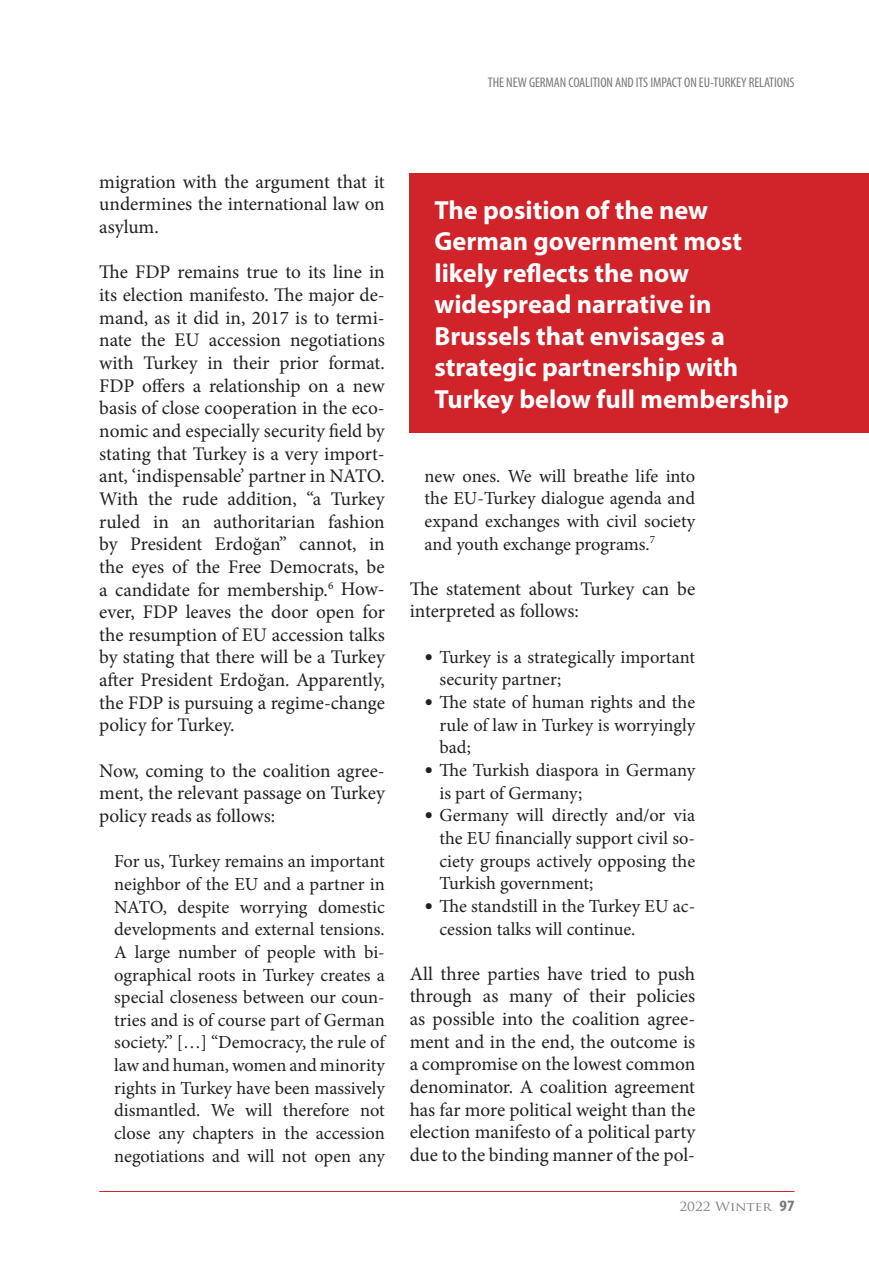
<style>
.page{position:relative;width:869px;height:1261px;background:#fff}
.page>*{position:absolute;margin:0;border:0;box-sizing:border-box;transform-origin:0 0}
.t1{font:700 26.25px/31.5px "Myriad Pro";color:#fff}
.t2{font:19.25px/22.6px "Minion Pro";letter-spacing:-.005em;color:#231f20;text-align:justify}
.t3{font:18.38px/22.6px "Minion Pro";color:#231f20;text-align:justify}
.t4{font:condensed 14px "Myriad Pro";letter-spacing:-.005em;color:#76787b}
.t5{font:12.25px "Trajan Pro";color:#76787b;scale:1.11 1}
.s1{font-weight:700;font-size:21.88px}
.s2{font-family:"Myriad Pro";font-weight:700;font-stretch:condensed;font-size:15.75px}
</style>
<div class="page">
<hr style="left:99px;top:1190px;width:695px;height:1px;background:#d1232a">
<div style="left:409px;top:174px;width:459px;height:259px;background:#d1232a"></div>
<p class="t4" style="left:487px;top:74px;width:308px">THE NEW GERMAN COALITION AND ITS IMPACT ON EU-TURKEY RELATIONS</p>
<p class="t2" style="left:99px;top:170px;width:287px">migration with the argument that it undermines the international law on asylum.</p>
<p class="t2" style="left:99px;top:261px;width:287px">The FDP remains true to its line in its election manifesto. The major de&shy;mand, as it did in, 2017 is to termi&shy;nate the EU accession negotiations with Turkey in their prior format.<br>FDP offers a relationship on a new basis of close cooperation in the eco&shy;nomic and especially security field by stating that Turkey is a very import&shy;ant, ‘indispensable’ partner in NATO.<br>With the rude addition, “a Turkey ruled in an authoritarian fashion by President Erdoğan” cannot, in the eyes of the Free Democrats, be a candidate for membership.<sup>6</sup> How&shy;ever, FDP leaves the door open for the resumption of EU accession talks by stating that there will be a Turkey after President Erdoğan. Apparently, the FDP is pursuing a regime-change policy for Turkey.</p>
<p class="t2" style="left:99px;top:759px;width:287px">Now, coming to the coalition agree&shy;ment, the relevant passage on Turkey policy reads as follows:</p>
<p class="t3" style="left:114px;top:849px;width:272px">For us, Turkey remains an important neighbor of the EU and a partner in NATO, despite worrying domestic developments and external tensions.<br>A large number of people with bi&shy;ographical roots in Turkey creates a special closeness between our coun&shy;tries and is of course part of German society.” […] “Democracy, the rule of law and human, women and minority rights in Turkey have been massively dismantled. We will therefore not close any chapters in the accession negotiations and will not open any</p>
<h1 class="t1" style="left:434px;top:193px;width:356px">The position of the new<br>German government most likely reflects the now widespread narrative in<br>Brussels that envisages a strategic partnership with<br>Turkey below full membership</h1>
<p class="t3" style="left:424px;top:464px;width:272px">new ones. We will breathe life into the EU-Turkey dialogue agenda and expand exchanges with civil society and youth exchange programs.<sup>7</sup></p>
<p class="t2" style="left:409px;top:577px;width:287px">The statement about Turkey can be interpreted as follows:</p>
<p class="t3" style="left:439px;top:645px;width:257px;text-indent:-15px"><span class="s1">•</span> Turkey is a strategically important security partner;</p>
<p class="t3" style="left:439px;top:690px;width:257px;text-indent:-15px"><span class="s1">•</span> The state of human rights and the rule of law in Turkey is worryingly bad;</p>
<p class="t3" style="left:439px;top:758px;width:257px;text-indent:-15px"><span class="s1">•</span> The Turkish diaspora in Germany is part of Germany;</p>
<p class="t3" style="left:439px;top:804px;width:257px;text-indent:-15px"><span class="s1">•</span> Germany will directly and/or via the EU financially support civil so&shy;ciety groups actively opposing the Turkish government;</p>
<p class="t3" style="left:439px;top:894px;width:257px;text-indent:-15px"><span class="s1">•</span> The standstill in the Turkey EU ac&shy;cession talks will continue.</p>
<p class="t2" style="left:409px;top:962px;width:287px">All three parties have tried to push through as many of their policies as possible into the coalition agree&shy;ment and in the end, the outcome is a compromise on the lowest common denominator. A coalition agreement has far more political weight than the election manifesto of a political party due to the binding manner of the pol-</p>
<p class="t5" style="left:679px;top:1198px;width:105px">2022 Wınter <span class="s2">97</span></p>
</div>
